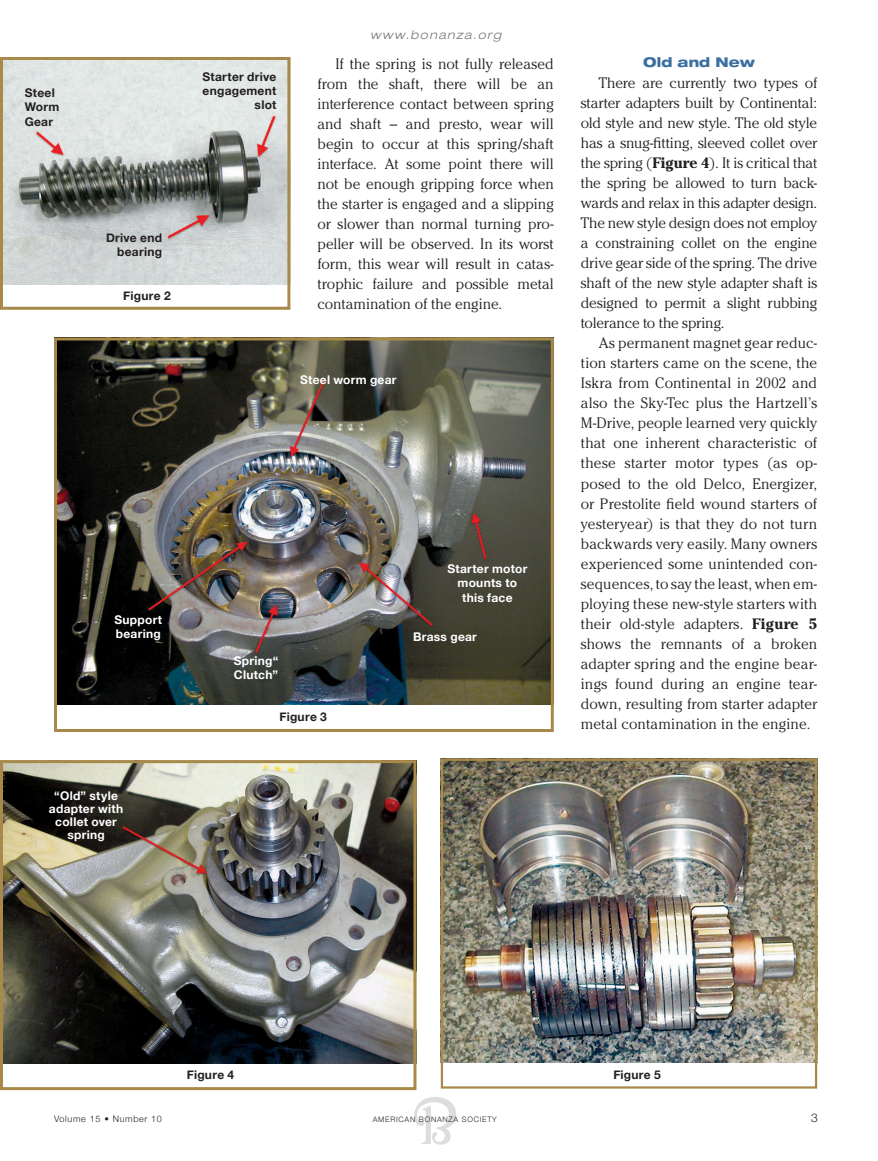
<style>
.page{position:relative;width:878px;height:1161px;background:#fff}
.page>*{position:absolute;margin:0;border:0;box-sizing:border-box;transform-origin:0 0}
.t1{font:300 15px/20px "Cheltenham";color:#231f20;text-align:justify}
.Sub_head{font:800 expanded 13.5px "Helvetica Neue LT Std";letter-spacing:.01em;color:#3970a0}
.Figure_Number{font:700 12px/13.2px "Helvetica Neue";letter-spacing:.025em;color:#fff;text-align:center}
.Figure_Number-2{font:700 12px/14.2px "Helvetica Neue";letter-spacing:.02em;color:#231f20;text-align:right}
.t2{font:italic 300 expanded 12px "Helvetica Neue LT Std";letter-spacing:.12em;color:#76787b}
.t3{font:300 12px "Helvetica Neue";color:#231f20}
.t4{font:300 9px "Helvetica Neue";letter-spacing:.075em;color:#231f20}
.t5{font:300 7.5px "Helvetica Neue";letter-spacing:.1em;color:#231f20}
.s1{font-weight:700}
</style>
<div class="page">
<svg style="left:414px;top:1097px;width:42px;height:48px"></svg>
<img style="left:58px;top:342px;width:492px;height:363px">
<div style="left:54px;top:338px;width:500px;height:394px;border:3px solid #a8894a"></div>
<img style="left:4px;top:61px;width:282px;height:224px">
<div style="left:0;top:57px;width:290px;height:253px;border:3px solid #a8894a"></div>
<img style="left:4px;top:764px;width:408px;height:300px">
<div style="left:0;top:760px;width:416px;height:330px;border:3px solid #a8894a"></div>
<img style="left:444px;top:762px;width:370px;height:301px">
<div style="left:441px;top:759px;width:376px;height:330px;border:2px solid #a8894a"></div>
<p class="Figure_Number-2" style="left:25px;top:86px;width:36px;text-align:left">Steel<br>Worm<br>Gear</p>
<p class="Figure_Number-2" style="left:106px;top:231px;width:57px">Drive end bearing</p>
<p class="Figure_Number-2" style="left:123px;top:289px;width:49px">Figure 2</p>
<p class="Figure_Number" style="left:114px;top:613px;width:49px">Support</p>
<p class="Figure_Number" style="left:116px;top:627px;width:46px">bearing</p>
<p class="Figure_Number" style="left:49px;top:789px;width:76px">“Old” style adapter with collet over spring</p>
<p class="t2" style="left:370px;top:27px;width:133px">www.bonanza.org</p>
<p class="t1" style="left:317px;top:53px;width:238px;text-indent:18px">If the spring is not fully released from the shaft, there will be an interference contact between spring and shaft – and presto, wear will begin to occur at this spring/shaft interface. At some point there will not be enough gripping force when the starter is engaged and a slipping or slower than normal turning pro&shy;peller will be observed. In its worst form, this wear will result in catas&shy;trophic failure and possible metal contamination of the engine.</p>
<p class="Sub_head" style="left:643px;top:53px;width:113px">Old and New</p>
<p class="Figure_Number-2" style="left:202px;top:70px;width:75px">Starter drive</p>
<p class="Figure_Number-2" style="left:202px;top:84px;width:75px">engagement slot</p>
<p class="t1" style="left:580px;top:73px;width:238px;text-indent:18px">There are currently two types of starter adapters built by Continental: old style and new style. The old style has a snug-fitting, sleeved collet over the spring (<span class="s1">Figure 4</span>). It is critical that the spring be allowed to turn back&shy;wards and relax in this adapter design.<br>The new style design does not employ a constraining collet on the engine drive gear side of the spring. The drive shaft of the new style adapter shaft is designed to permit a slight rubbing tolerance to the spring.</p>
<p class="t1" style="left:580px;top:333px;width:238px;text-indent:18px">As permanent magnet gear reduc&shy;tion starters came on the scene, the Iskra from Continental in 2002 and also the Sky-Tec plus the Hartzell’s M-Drive, people learned very quickly that one inherent characteristic of these starter motor types (as op&shy;posed to the old Delco, Energizer, or Prestolite field wound starters of yesteryear) is that they do not turn backwards very easily. Many owners experienced some unintended con-- sequences, to say the least, when em&shy;ploying these new-style starters with their old-style adapters. <span class="s1">Figure 5 </span>shows the remnants of a broken adapter spring and the engine bear&shy;ings found during an engine tear&shy;down, resulting from starter adapter metal contamination in the engine.</p>
<p class="Figure_Number" style="left:300px;top:373px;width:98px">Steel worm gear</p>
<p class="Figure_Number" style="left:447px;top:562px;width:81px;line-height:14.2px">Starter motor mounts to</p>
<p class="Figure_Number" style="left:462px;top:591px;width:52px">this face</p>
<p class="Figure_Number" style="left:413px;top:630px;width:65px">Brass gear</p>
<p class="Figure_Number" style="left:234px;top:654px;width:46px">Spring“</p>
<p class="Figure_Number" style="left:234px;top:668px;width:46px">Clutch”</p>
<p class="Figure_Number-2" style="left:279px;top:710px;width:49px">Figure 3</p>
<p class="Figure_Number-2" style="left:187px;top:1068px;width:49px">Figure 4</p>
<p class="Figure_Number-2" style="left:613px;top:1068px;width:49px">Figure 5</p>
<p class="t4" style="left:54px;top:1111px;width:109px">Volume 15 • Number 10</p>
<p class="t5" style="left:373px;top:1113px;width:126px">AMERICAN BONANZA SOCIETY</p>
<p class="t3" style="left:811px;top:1108px;width:8px">3</p>
</div>
